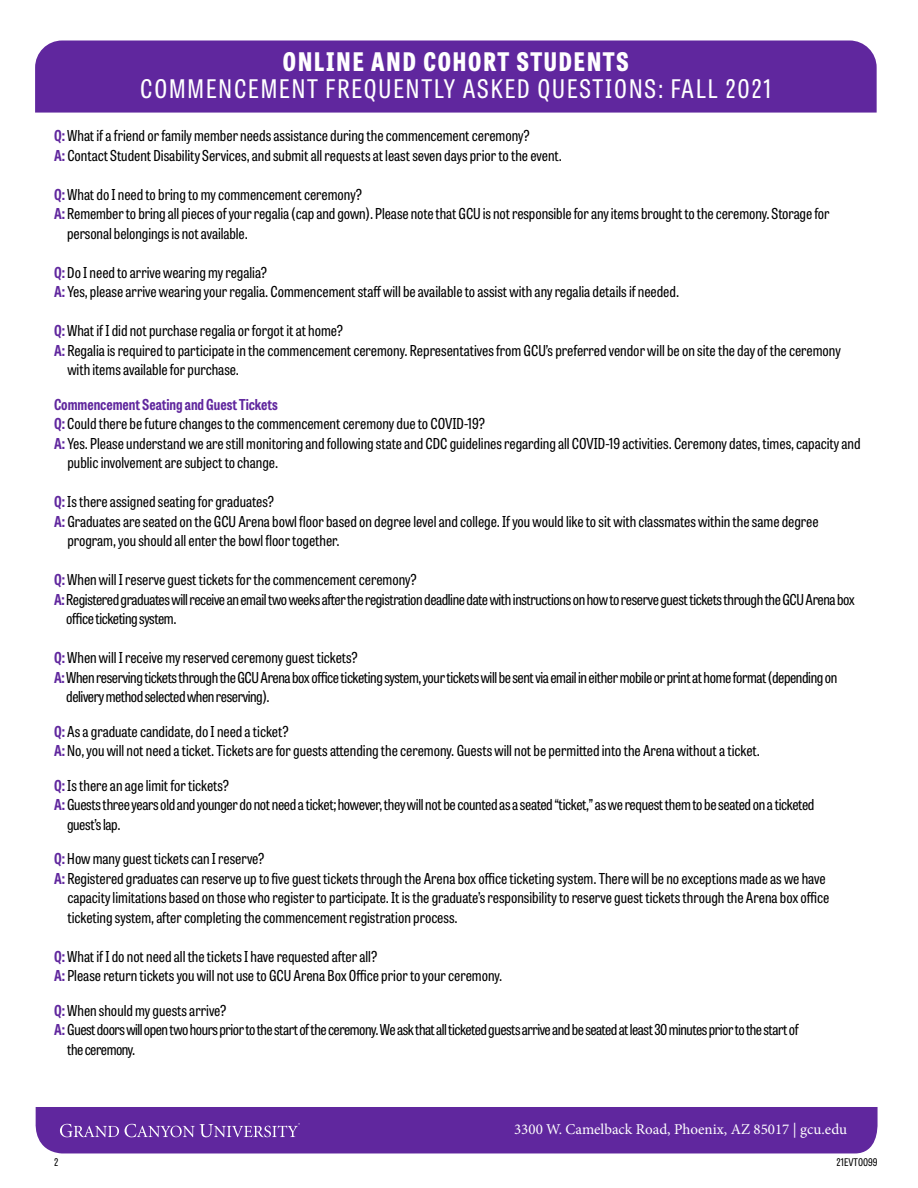
<style>
.page{position:relative;width:918px;height:1188px;background:#fff}
.page>*{position:absolute;margin:0;border:0;box-sizing:border-box;transform-origin:0 0}
.t1{font:25.5px "Tablet Gothic Condensed";letter-spacing:.075em;color:#fff}
.t2{font:800 25.5px "Tablet Gothic Condensed";letter-spacing:.075em;color:#fff}
.t3{font:15px/19.5px "Tablet Gothic Condensed";color:#000}
.t4{font:15px "Tablet Gothic Condensed";letter-spacing:-.025em;color:#000}
.t5{font:15px "Tablet Gothic Condensed";letter-spacing:-.03em;color:#000}
.t6{font:15px "Tablet Gothic Condensed";letter-spacing:-.02em;color:#000}
.t7{font:15px "Minion Pro";color:#fff}
.t8{font:700 15px "Tablet Gothic Condensed";color:#60279e}
.t9{font:10.5px "Tablet Gothic Condensed";color:#000}
.s1{font-weight:700;color:#60279e}
</style>
<div class="page">
<div style="left:35px;top:40px;width:842px;height:73px;background:#60279e"></div>
<div style="left:35px;top:1107px;width:843px;height:47px;background:#60279e"></div>
<h1 class="t2" style="left:283px;top:43px;width:348px">ONLINE AND COHORT STUDENTS</h1>
<h1 class="t1" style="left:140px;top:72px;width:633px">COMMENCEMENT FREQUENTLY ASKED QUESTIONS: FALL 2021</h1>
<p class="t3" style="left:54px;top:125px;width:510px"><span class="s1">Q:</span> What if a friend or family member needs assistance during the commencement ceremony?<br><span class="s1">A:</span> Contact Student Disability Services, and submit all requests at least seven days prior to the event.</p>
<p class="t3" style="left:54px;top:184px;width:310px"><span class="s1">Q:</span> What do I need to bring to my commencement ceremony?</p>
<p class="t3" style="left:54px;top:203px;width:777px"><span class="s1">A:</span> Remember to bring all pieces of your regalia (cap and gown). Please note that GCU is not responsible for any items brought to the ceremony. Storage for</p>
<p class="t3" style="left:67px;top:223px;width:182px">personal belongings is not available.</p>
<p class="t3" style="left:54px;top:262px;width:627px"><span class="s1">Q:</span> Do I need to arrive wearing my regalia?<br><span class="s1">A:</span> Yes, please arrive wearing your regalia. Commencement staff will be available to assist with any regalia details if needed.</p>
<p class="t3" style="left:54px;top:320px;width:291px"><span class="s1">Q:</span> What if I did not purchase regalia or forgot it at home?</p>
<p class="t3" style="left:54px;top:340px;width:788px"><span class="s1">A:</span> Regalia is required to participate in the commencement ceremony. Representatives from GCU’s preferred vendor will be on site the day of the ceremony</p>
<p class="t3" style="left:67px;top:359px;width:173px">with items available for purchase.</p>
<p class="t8" style="left:54px;top:394px;width:225px">Commencement Seating and Guest Tickets</p>
<p class="t3" style="left:54px;top:413px;width:433px"><span class="s1">Q:</span> Could there be future changes to the commencement ceremony due to COVID-19?</p>
<p class="t3" style="left:54px;top:433px;width:808px"><span class="s1">A:</span> Yes. Please understand we are still monitoring and following state and CDC guidelines regarding all COVID-19 activities. Ceremony dates, times, capacity and</p>
<p class="t3" style="left:67px;top:452px;width:212px">public involvement are subject to change.</p>
<p class="t3" style="left:54px;top:491px;width:222px"><span class="s1">Q:</span> Is there assigned seating for graduates?</p>
<p class="t3" style="left:54px;top:511px;width:766px"><span class="s1">A:</span> Graduates are seated on the GCU Arena bowl floor based on degree level and college. If you would like to sit with classmates within the same degree</p>
<p class="t3" style="left:67px;top:530px;width:274px">program, you should all enter the bowl floor together.</p>
<p class="t3" style="left:54px;top:569px;width:365px"><span class="s1">Q:</span> When will I reserve guest tickets for the commencement ceremony?</p>
<p class="t4" style="left:54px;top:589px;width:802px"><span class="s1">A:</span>Registered graduates will receive an email two weeks after the registration deadline date with instructions on how to reserve guest tickets through the GCU Arena box</p>
<p class="t4" style="left:66px;top:609px;width:112px">office ticketing system.</p>
<p class="t3" style="left:54px;top:647px;width:305px"><span class="s1">Q:</span> When will I receive my reserved ceremony guest tickets?</p>
<p class="t4" style="left:54px;top:667px;width:785px"><span class="s1">A:</span>When reserving tickets through the GCU Arena box office ticketing system, your tickets will be sent via email in either mobile or print at home format (depending on</p>
<p class="t4" style="left:66px;top:687px;width:205px">delivery method selected when reserving).</p>
<p class="t3" style="left:54px;top:721px;width:708px"><span class="s1">Q:</span> As a graduate candidate, do I need a ticket?<br><span class="s1">A:</span> No, you will not need a ticket. Tickets are for guests attending the ceremony. Guests will not be permitted into the Arena without a ticket.</p>
<p class="t3" style="left:54px;top:775px;width:177px"><span class="s1">Q:</span> Is there an age limit for tickets?</p>
<p class="t6" style="left:54px;top:795px;width:762px"><span class="s1">A:</span> Guests three years old and younger do not need a ticket; however, they will not be counted as a seated “ticket,” as we request them to be seated on a ticketed</p>
<p class="t6" style="left:67px;top:814px;width:55px">guest’s lap.</p>
<p class="t3" style="left:54px;top:848px;width:212px"><span class="s1">Q:</span> How many guest tickets can I reserve?</p>
<p class="t3" style="left:54px;top:868px;width:773px"><span class="s1">A:</span> Registered graduates can reserve up to five guest tickets through the Arena box office ticketing system. There will be no exceptions made as we have</p>
<p class="t3" style="left:67px;top:887px;width:764px">capacity limitations based on those who register to participate. It is the graduate’s responsibility to reserve guest tickets through the Arena box office</p>
<p class="t3" style="left:67px;top:907px;width:392px">ticketing system, after completing the commencement registration process.</p>
<p class="t3" style="left:54px;top:946px;width:450px"><span class="s1">Q:</span> What if I do not need all the tickets I have requested after all?<br><span class="s1">A:</span> Please return tickets you will not use to GCU Arena Box Office prior to your ceremony.</p>
<p class="t3" style="left:54px;top:1000px;width:174px"><span class="s1">Q:</span> When should my guests arrive?</p>
<p class="t5" style="left:54px;top:1020px;width:746px"><span class="s1">A:</span> Guest doors will open two hours prior to the start of the ceremony. We ask that all ticketed guests arrive and be seated at least 30 minutes prior to the start of</p>
<p class="t5" style="left:67px;top:1039px;width:70px">the ceremony.</p>
<p class="t9" style="left:54px;top:1155px;width:6px">2</p>
<p class="t7" style="left:514px;top:1119px;width:334px">3300 W. Camelback Road, Phoenix, AZ 85017 | gcu.edu</p>
<p class="t9" style="left:837px;top:1155px;width:42px">21EVT0099</p>
</div>
